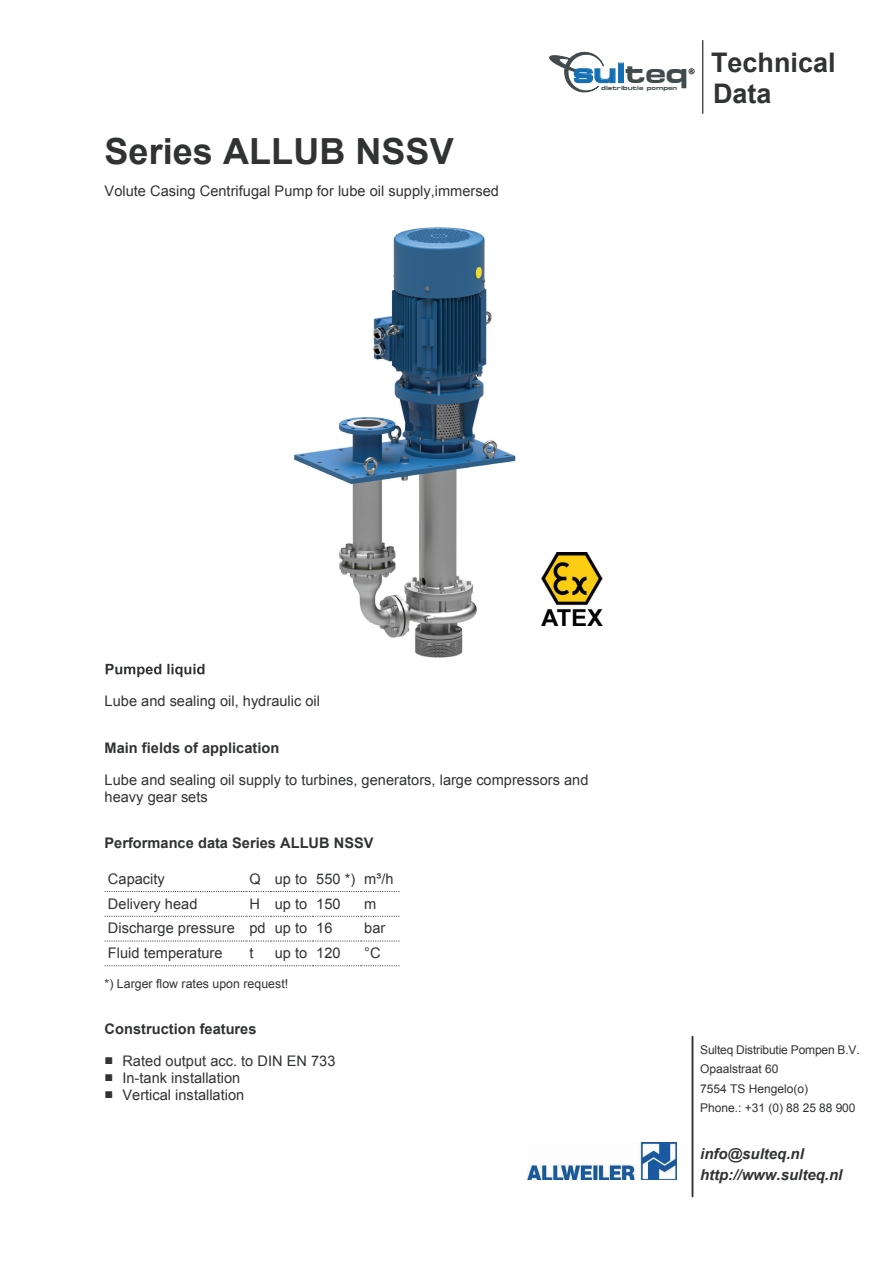
<style>
.page{position:relative;width:893px;height:1263px;background:#fff}
.page>*{position:absolute;margin:0;border:0;box-sizing:border-box;transform-origin:0 0}
.t1{font:700 36px "Arial";color:#313232}
.t2{font:700 28.05px "Federation";color:#136fb1}
.t3{font:700 27px/30.9px "Arial";color:#313232}
.t4{font:italic 700 15px/20.5px "Arial";color:#313232}
.t5{font:14.55px/16.8px "Arial";color:#313232}
.t6{font:700 14.55px "Arial";color:#313232}
.t7{font:12.3px "Arial";color:#313232}
.t8{font:12px/19.5px "Arial";letter-spacing:-.005em;color:#313232}
.t9{font:700 6px "Federation";color:#424b4c}
.s1{color:#424b4c}
</style>
<div class="page">
<svg style="left:105px;top:891px;width:294px;height:1px"></svg>
<svg style="left:105px;top:916px;width:294px;height:1px"></svg>
<svg style="left:105px;top:941px;width:294px;height:1px"></svg>
<svg style="left:105px;top:965px;width:294px;height:1px"></svg>
<img style="left:527px;top:1143px;width:149px;height:37px">
<hr style="left:702px;top:40px;width:1px;height:73px;background:#313232">
<hr style="left:691px;top:1037px;width:2px;height:159px;background:#313232">
<svg style="left:688px;top:68px;width:6px;height:6px"></svg>
<svg style="left:549px;top:51px;width:66px;height:42px"></svg>
<div style="left:618px;top:63px;width:5px;height:20px;border:1px solid #136fb1"></div>
<img style="left:105px;top:227px;width:498px;height:451px">
<img style="left:106px;top:664px;width:16px;height:10px">
<svg style="left:124px;top:667px;width:11px;height:7px"></svg>
<img style="left:137px;top:667px;width:16px;height:10px">
<svg style="left:154px;top:664px;width:7px;height:10px"></svg>
<img style="left:162px;top:664px;width:20px;height:13px">
<svg style="left:184px;top:664px;width:20px;height:10px"></svg>
<img style="left:541px;top:553px;width:61px;height:72px">
<h1 class="t1" style="left:105px;top:128px;width:350px">Series ALLUB NSSV</h1>
<p class="t5" style="left:105px;top:183px;width:396px">Volute Casing Centrifugal Pump for lube oil supply,immersed</p>
<h2 class="t2" style="left:573px;top:55px;width:117px">sul<span class="s1">teq</span></h2>
<p class="t9" style="left:601px;top:84px;width:78px">distributie pompen</p>
<h3 class="t3" style="left:711px;top:48px;width:126px">Technical<br>Data</h3>
<p class="t5" style="left:105px;top:693px;width:217px">Lube and sealing oil, hydraulic oil</p>
<p class="t6" style="left:105px;top:738px;width:176px">Main fields of application</p>
<p class="t5" style="left:105px;top:772px;width:485px">Lube and sealing oil supply to turbines, generators, large compressors and heavy gear sets</p>
<p class="t6" style="left:104px;top:834px;width:270px">Performance data Series ALLUB NSSV</p>
<p class="t5" style="left:108px;top:870px;width:58px">Capacity</p>
<p class="t5" style="left:249px;top:870px;width:145px">Q up to 550 *) m³/h</p>
<p class="t5" style="left:108px;top:895px;width:91px">Delivery head</p>
<p class="t5" style="left:249px;top:895px;width:93px">H up to 150</p>
<p class="t5" style="left:364px;top:895px;width:14px">m</p>
<p class="t5" style="left:108px;top:920px;width:226px">Discharge pressure pd up to 16</p>
<p class="t5" style="left:364px;top:920px;width:23px">bar</p>
<p class="t5" style="left:108px;top:945px;width:116px">Fluid temperature</p>
<p class="t5" style="left:249px;top:945px;width:6px">t</p>
<p class="t5" style="left:275px;top:945px;width:67px">up to 120</p>
<p class="t5" style="left:364px;top:945px;width:18px">°C</p>
<p class="t7" style="left:105px;top:976px;width:185px">*) Larger flow rates upon request!</p>
<p class="t6" style="left:105px;top:1020px;width:153px">Construction features</p>
<p class="t5" style="left:122px;top:1053px;width:214px">Rated output acc. to DIN EN 733<br>In-tank installation<br>Vertical installation</p>
<p class="t5" style="left:105px;top:1051px;width:10px;text-align:justify">■ ■ ■</p>
<p class="t8" style="left:700px;top:1040px;width:161px">Sulteq Distributie Pompen B.V.<br>Opaalstraat 60<br>7554 TS Hengelo(o)<br>Phone.: +31 (0) 88 25 88 900</p>
<p class="t4" style="left:700px;top:1144px;width:144px">info@sulteq.nl http://www.sulteq.nl</p>
</div>
